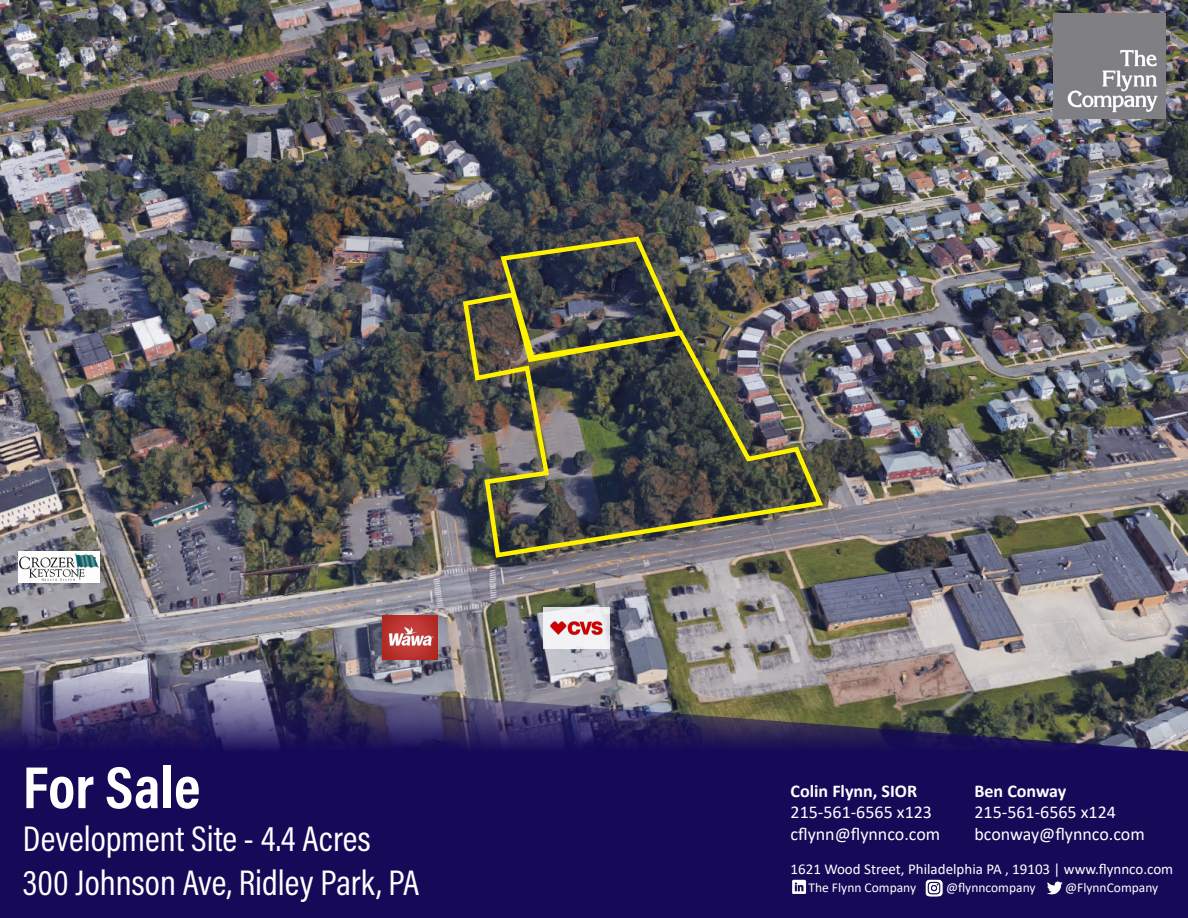
<style>
.page{position:relative;width:1188px;height:918px;background:#fff}
.page>*{position:absolute;margin:0;border:0;box-sizing:border-box;transform-origin:0 0}
.t1{font:700 60px "Acumin Pro Cond";color:#fff}
.t2{font:36px/43.2px "Acumin Pro Cond";color:#fff}
.t3{font:18px/21.6px "Calibri";color:#fff}
.t4{font:700 18px "Calibri";color:#fff}
.t5{font:15px "Calibri";color:#fff}
.t6{font:13.5px "Calibri";color:#fff}
</style>
<div class="page">
<img style="left:0;top:0;width:1188px;height:663px">
<svg style="left:0;top:663px;width:1188px;height:255px;background:#2d245f"></svg>
<img style="left:1046px;top:881px;width:18px;height:14px">
<img style="left:791px;top:879px;width:17px;height:17px">
<img style="left:1053px;top:14px;width:112px;height:104px">
<img style="left:926px;top:879px;width:17px;height:18px">
<img style="left:460px;top:290px;width:366px;height:270px">
<img style="left:498px;top:233px;width:188px;height:130px">
<img style="left:18px;top:552px;width:82px;height:30px">
<img style="left:382px;top:616px;width:55px;height:44px">
<svg style="left:543px;top:608px;width:67px;height:41px"></svg>
<img style="left:549px;top:608px;width:55px;height:41px">
<h1 class="t1" style="left:23px;top:748px;width:179px">For Sale</h1>
<h2 class="t2" style="left:23px;top:817px;width:398px">Development Site - 4.4 Acres<br>300 Johnson Ave, Ridley Park, PA</h2>
<p class="t4" style="left:791px;top:778px;width:128px">Colin Flynn, SIOR</p>
<p class="t3" style="left:791px;top:801px;width:151px">215-561-6565 x123 cflynn@flynnco.com</p>
<p class="t4" style="left:974px;top:778px;width:93px">Ben Conway</p>
<p class="t3" style="left:974px;top:801px;width:172px">215-561-6565 x124 bconway@flynnco.com</p>
<p class="t5" style="left:791px;top:858px;width:384px">1621 Wood Street, Philadelphia PA , 19103 | www.flynnco.com</p>
<p class="t6" style="left:809px;top:878px;width:109px">The Flynn Company</p>
<p class="t6" style="left:946px;top:879px;width:91px">@flynncompany</p>
<p class="t6" style="left:1065px;top:878px;width:95px">@FlynnCompany</p>
</div>
